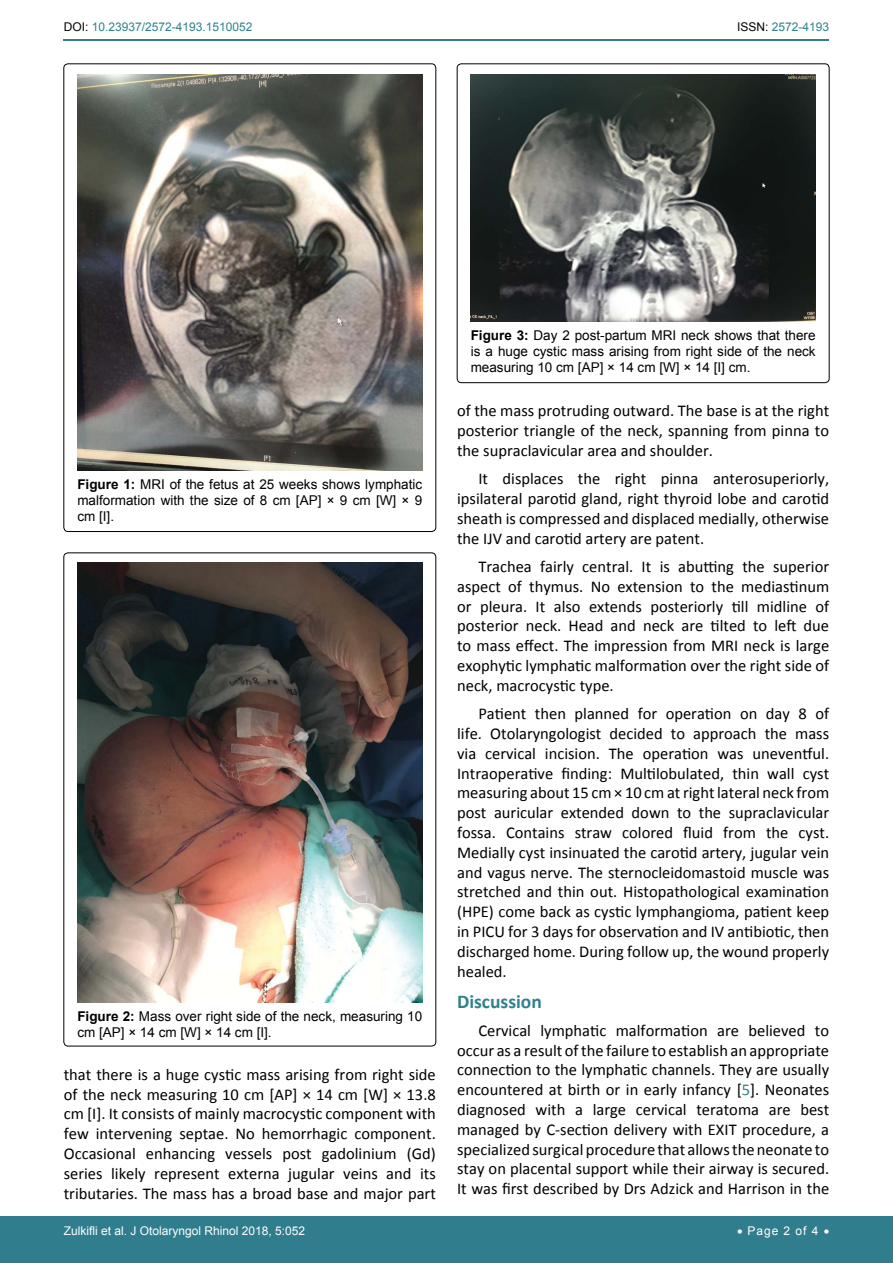
<style>
.page{position:relative;width:893px;height:1263px;background:#fff}
.page>*{position:absolute;margin:0;border:0;box-sizing:border-box;transform-origin:0 0}
.t1{font:700 19.5px "Calibri";color:#30808d}
.t2{font:16.5px/19.8px "Calibri";color:#000;text-align:justify}
.t3{font:13.5px/16.2px "Arial";color:#000;text-align:justify}
.t4{font:12px "Arial";color:#fff}
.t5{font:12px "Arial";color:#30808d}
.s1{color:#000}
.s2{font-weight:700}
.s3{color:#30808d}
</style>
<div class="page">
<hr style="left:64px;top:40px;width:765px;height:1px;background:#30808d">
<div style="left:0;top:1217px;width:893px;height:46px;background:#307d8d"></div>
<img style="left:77px;top:74px;width:345px;height:396px">
<img style="left:77px;top:562px;width:345px;height:440px">
<div style="left:457px;top:64px;width:372px;height:319px;border:1px solid #000;border-radius:4px"></div>
<img style="left:471px;top:74px;width:345px;height:248px">
<p class="t5" style="left:64px;top:19px;width:190px"><span class="s1">DOI:</span> 10.23937/2572-4193.1510052</p>
<p class="t5" style="left:737px;top:19px;width:94px"><span class="s1">ISSN:</span> 2572-4193</p>
<p class="t3" style="left:77px;top:476px;width:346px"><span class="s2">Figure 1:</span> MRI of the fetus at 25 weeks shows lymphatic malformation with the size of 8 cm [AP] × 9 cm [W] × 9 cm [I].</p>
<p class="t3" style="left:77px;top:1008px;width:346px"><span class="s2">Figure 2:</span> Mass over right side of the neck, measuring 10 cm [AP] × 14 cm [W] × 14 cm [I].</p>
<p class="t2" style="left:64px;top:1064px;width:374px">that there is a huge cystic mass arising from right side of the neck measuring 10 cm [AP] × 14 cm [W] × 13.8 cm [I]. It consists of mainly macrocystic component with few intervening septae. No hemorrhagic component.<br>Occasional enhancing vessels post gadolinium (Gd) series likely represent externa jugular veins and its tributaries. The mass has a broad base and major part</p>
<p class="t3" style="left:471px;top:327px;width:346px"><span class="s2">Figure 3:</span> Day 2 post-partum MRI neck shows that there is a huge cystic mass arising from right side of the neck measuring 10 cm [AP] × 14 cm [W] × 14 [I] cm.</p>
<p class="t2" style="left:457px;top:401px;width:374px">of the mass protruding outward. The base is at the right posterior triangle of the neck, spanning from pinna to the supraclavicular area and shoulder.</p>
<p class="t2" style="left:457px;top:469px;width:374px;text-indent:21px">It displaces the right pinna anterosuperiorly, ipsilateral parotid gland, right thyroid lobe and carotid sheath is compressed and displaced medially, otherwise the IJV and carotid artery are patent.</p>
<p class="t2" style="left:457px;top:557px;width:374px;text-indent:21px">Trachea fairly central. It is abutting the superior aspect of thymus. No extension to the mediastinum or pleura. It also extends posteriorly till midline of posterior neck. Head and neck are tilted to left due to mass effect. The impression from MRI neck is large exophytic lymphatic malformation over the right side of neck, macrocystic type.</p>
<p class="t2" style="left:457px;top:704px;width:374px;text-indent:21px">Patient then planned for operation on day 8 of life. Otolaryngologist decided to approach the mass via cervical incision. The operation was uneventful.<br>Intraoperative finding: Multilobulated, thin wall cyst measuring about 15 cm × 10 cm at right lateral neck from post auricular extended down to the supraclavicular fossa. Contains straw colored fluid from the cyst.<br>Medially cyst insinuated the carotid artery, jugular vein and vagus nerve. The sternocleidomastoid muscle was stretched and thin out. Histopathological examination (HPE) come back as cystic lymphangioma, patient keep in PICU for 3 days for observation and IV antibiotic, then discharged home. During follow up, the wound properly healed.</p>
<p class="t1" style="left:457px;top:988px;width:86px">Discussion</p>
<p class="t2" style="left:457px;top:1020px;width:374px;text-indent:21px">Cervical lymphatic malformation are believed to occur as a result of the failure to establish an appropriate connection to the lymphatic channels. They are usually encountered at birth or in early infancy [<span class="s3">5</span>]. Neonates diagnosed with a large cervical teratoma are best managed by C-section delivery with EXIT procedure, a specialized surgical procedure that allows the neonate to stay on placental support while their airway is secured.<br>It was first described by Drs Adzick and Harrison in the</p>
<p class="t4" style="left:64px;top:1223px;width:243px">Zulkifli et al. J Otolaryngol Rhinol 2018, 5:052</p>
<p class="t4" style="left:737px;top:1223px;width:94px">• Page 2 of 4 •</p>
</div>
